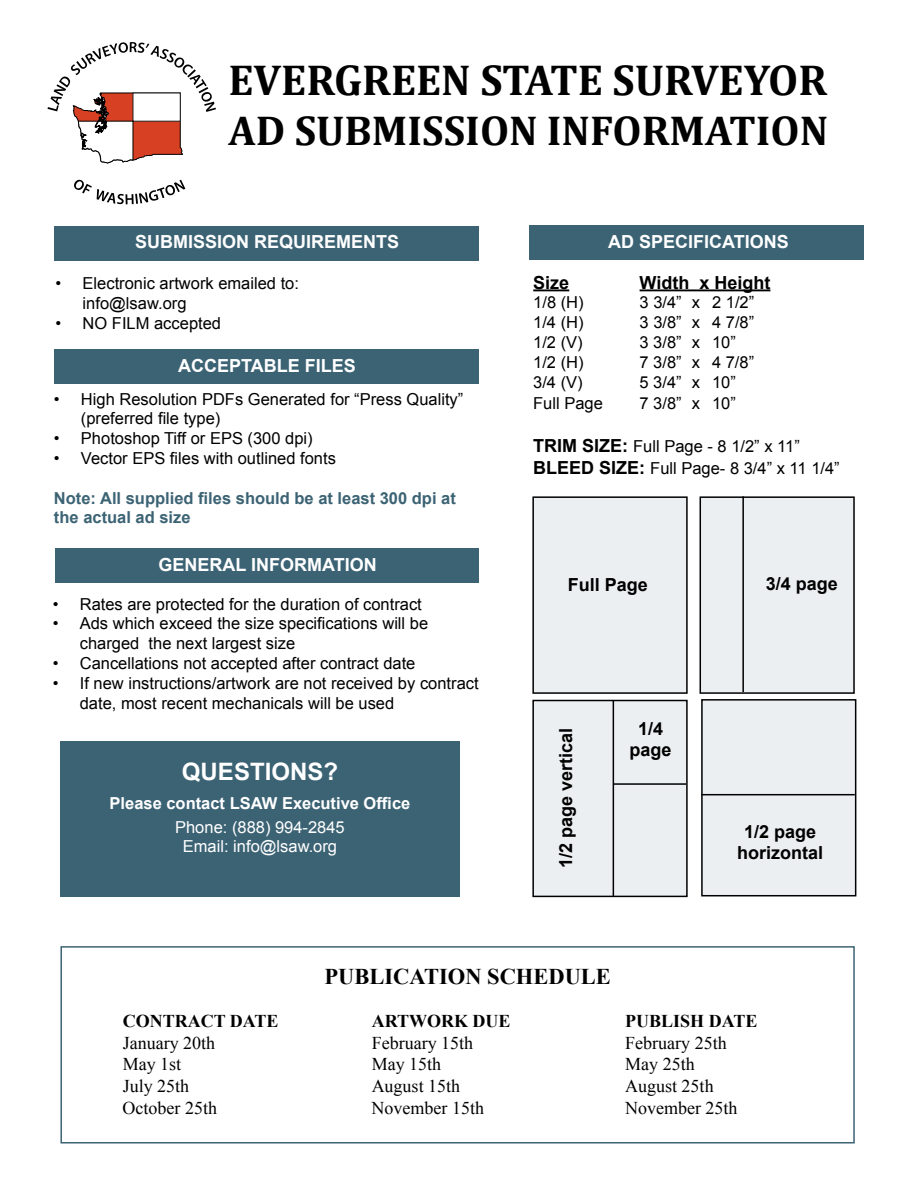
<style>
.page{position:relative;width:918px;height:1188px;background:#fff}
.page>*{position:absolute;margin:0;border:0;box-sizing:border-box;transform-origin:0 0}
.t1{font:700 43.5px "Cambria";color:#000}
.t2{font:700 42px "Cambria";color:#000}
.t3{font:700 24px "Arial";color:#fff}
.t4{font:700 22.5px "Times New Roman";color:#000}
.t5{font:18px "Times New Roman";color:#000}
.t6{font:700 18px "Arial";color:#fff}
.t7{font:700 18px/21.6px "Arial";color:#000;text-align:center}
.t8{font:700 18px "Times New Roman";color:#000}
.t9{font:16.5px/19.8px "Arial";color:#000}
.t10{font:700 16.5px/19.8px "Arial";color:#3c6374}
.t11{font:16.5px/19.8px "Arial";color:#fff;text-align:center}
.t12{font:700 16.5px "Arial";color:#fff}
.s1{font-weight:700;font-size:18px}
</style>
<div class="page">
<div style="left:530px;top:226px;width:334px;height:34px;background:#3c6374"></div>
<hr style="left:533px;top:289px;width:36px;height:2px;background:#000">
<hr style="left:640px;top:289px;width:130px;height:2px;background:#000">
<div style="left:533px;top:497px;width:154px;height:196px;background:#eceff1"></div>
<div style="left:532px;top:496px;width:156px;height:198px;border:2px solid #000"></div>
<div style="left:700px;top:497px;width:154px;height:196px;background:#eceff1"></div>
<div style="left:700px;top:496px;width:155px;height:198px;border:2px solid #000"></div>
<div style="left:533px;top:700px;width:154px;height:196px;background:#eceff1"></div>
<div style="left:532px;top:700px;width:156px;height:197px;border:2px solid #000"></div>
<div style="left:702px;top:700px;width:154px;height:196px;background:#eceff1"></div>
<div style="left:701px;top:699px;width:155px;height:197px;border:2px solid #000"></div>
<hr style="left:742px;top:496px;width:2px;height:196px;background:#000">
<hr style="left:613px;top:701px;width:1px;height:195px;background:#000">
<hr style="left:613px;top:783px;width:73px;height:2px;background:#000">
<hr style="left:701px;top:794px;width:154px;height:1px;background:#000">
<div style="left:55px;top:226px;width:424px;height:34px;background:#3c6374"></div>
<div style="left:54px;top:350px;width:425px;height:34px;background:#3c6374"></div>
<div style="left:56px;top:548px;width:423px;height:35px;background:#3c6374"></div>
<div style="left:60px;top:741px;width:400px;height:156px;background:#3c6374"></div>
<div style="left:60px;top:946px;width:795px;height:198px;border:2px solid #3c6374"></div>
<svg style="left:74px;top:179px;width:111px;height:25px"></svg>
<svg style="left:48px;top:42px;width:168px;height:121px"></svg>
<h1 class="t1" style="left:228px;top:49px;width:600px">EVERGREEN STATE SURVEYOR</h1>
<h2 class="t2" style="left:228px;top:101px;width:601px">AD SUBMISSION INFORMATION</h2>
<p class="t6" style="left:135px;top:230px;width:266px">SUBMISSION REQUIREMENTS</p>
<p class="t6" style="left:608px;top:230px;width:182px">AD SPECIFICATIONS</p>
<p class="t9" style="left:83px;top:273px;width:218px;text-indent:-27px">• Electronic artwork emailed to: info@lsaw.org</p>
<p class="t9" style="left:56px;top:313px;width:167px">• NO FILM accepted</p>
<p class="t7" style="left:533px;top:272px;width:38px">Size</p>
<p class="t7" style="left:640px;top:272px;width:132px">Width x Height</p>
<p class="t9" style="left:533px;top:293px;width:52px">1/8 (H)</p>
<p class="t9" style="left:640px;top:293px;width:116px">3 3/4” x 2 1/2”</p>
<p class="t9" style="left:533px;top:313px;width:52px">1/4 (H)</p>
<p class="t9" style="left:640px;top:313px;width:116px">3 3/8” x 4 7/8”</p>
<p class="t9" style="left:533px;top:332px;width:51px">1/2 (V)</p>
<p class="t9" style="left:640px;top:332px;width:98px">3 3/8” x 10”</p>
<p class="t9" style="left:533px;top:352px;width:52px">1/2 (H)</p>
<p class="t9" style="left:640px;top:352px;width:116px">7 3/8” x 4 7/8”</p>
<p class="t9" style="left:533px;top:372px;width:51px">3/4 (V)</p>
<p class="t9" style="left:640px;top:372px;width:98px">5 3/4” x 10”</p>
<p class="t9" style="left:533px;top:394px;width:71px">Full Page</p>
<p class="t9" style="left:640px;top:394px;width:98px">7 3/8” x 10”</p>
<p class="t9" style="left:533px;top:436px;width:308px;line-height:21.6px"><span class="s1">TRIM SIZE:</span> Full Page - 8 1/2” x 11”<br><span class="s1">BLEED SIZE:</span> Full Page- 8 3/4” x 11 1/4”</p>
<p class="t6" style="left:178px;top:354px;width:179px">ACCEPTABLE FILES</p>
<p class="t9" style="left:81px;top:389px;width:384px;text-indent:-27px">• High Resolution PDFs Generated for “Press Quality” (preferred file type)</p>
<p class="t9" style="left:54px;top:429px;width:260px">• Photoshop Tiff or EPS (300 dpi)</p>
<p class="t9" style="left:54px;top:449px;width:283px">• Vector EPS files with outlined fonts</p>
<p class="t10" style="left:54px;top:488px;width:403px">Note: All supplied files should be at least 300 dpi at the actual ad size</p>
<p class="t6" style="left:159px;top:553px;width:220px">GENERAL INFORMATION</p>
<p class="t9" style="left:53px;top:594px;width:371px">• Rates are protected for the duration of contract</p>
<p class="t9" style="left:80px;top:614px;width:350px;text-indent:-27px">• Ads which exceed the size specifications will be charged the next largest size</p>
<p class="t9" style="left:53px;top:653px;width:364px">• Cancellations not accepted after contract date</p>
<p class="t9" style="left:80px;top:673px;width:400px;text-indent:-27px">• If new instructions/artwork are not received by contract date, most recent mechanicals will be used</p>
<h3 class="t3" style="left:182px;top:756px;width:158px">QUESTIONS?</h3>
<p class="t12" style="left:110px;top:792px;width:302px">Please contact LSAW Executive Office</p>
<p class="t11" style="left:175px;top:817px;width:171px">Phone: (888) 994-2845<br>Email: info@lsaw.org</p>
<p class="t7" style="left:568px;top:574px;width:82px">Full Page</p>
<p class="t7" style="left:766px;top:574px;width:74px">3/4 page</p>
<p class="t7" style="left:556px;top:868px;width:142px;rotate:-90deg">1/2 page vertical</p>
<p class="t7" style="left:630px;top:718px;width:44px">1/4 page</p>
<p class="t7" style="left:737px;top:821px;width:88px">1/2 page horizontal</p>
<h3 class="t4" style="left:324px;top:961px;width:288px">PUBLICATION SCHEDULE</h3>
<p class="t8" style="left:123px;top:1009px;width:157px">CONTRACT DATE</p>
<p class="t8" style="left:372px;top:1009px;width:140px">ARTWORK DUE</p>
<p class="t8" style="left:625px;top:1009px;width:134px">PUBLISH DATE</p>
<p class="t5" style="left:123px;top:1031px;width:94px">January 20th</p>
<p class="t5" style="left:372px;top:1031px;width:103px">February 15th</p>
<p class="t5" style="left:625px;top:1031px;width:103px">February 25th</p>
<p class="t5" style="left:123px;top:1052px;width:60px">May 1st</p>
<p class="t5" style="left:372px;top:1052px;width:71px">May 15th</p>
<p class="t5" style="left:625px;top:1052px;width:71px">May 25th</p>
<p class="t5" style="left:123px;top:1074px;width:68px">July 25th</p>
<p class="t5" style="left:372px;top:1074px;width:90px">August 15th</p>
<p class="t5" style="left:625px;top:1074px;width:90px">August 25th</p>
<p class="t5" style="left:123px;top:1095px;width:96px">October 25th</p>
<p class="t5" style="left:372px;top:1095px;width:114px">November 15th</p>
<p class="t5" style="left:625px;top:1095px;width:114px">November 25th</p>
</div>
